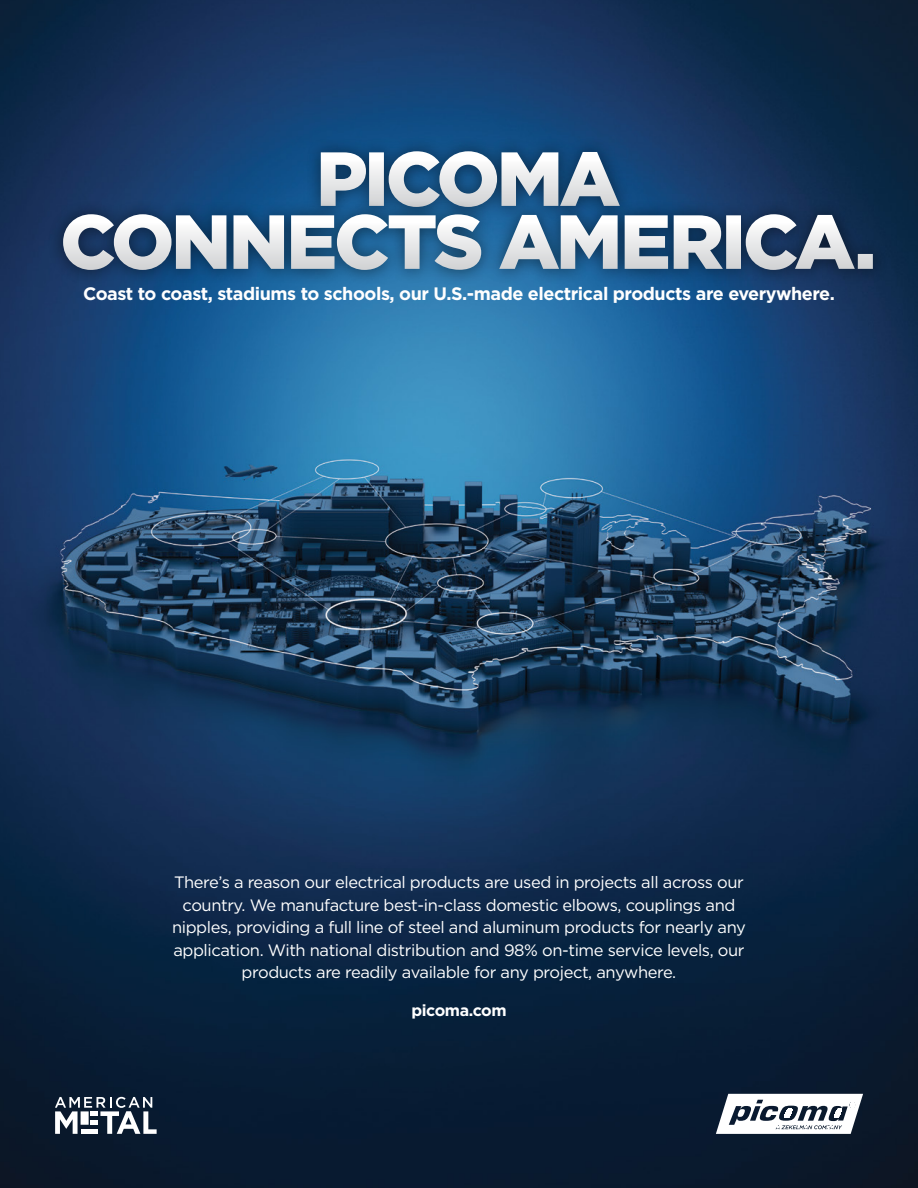
<style>
.page{position:relative;width:918px;height:1188px;background:#fff}
.page>*{position:absolute;margin:0;border:0;box-sizing:border-box;transform-origin:0 0}
.t1{font:900 76.5px/63px "Gotham";letter-spacing:-.045em;color:#fff;text-align:center}
.t2{font:700 18px "Gotham";letter-spacing:-.025em;color:#fff}
.t3{font:16.5px/22.5px "Gotham";letter-spacing:-.025em;color:#fff;text-align:center}
.t4{font:700 16.05px "Gotham";letter-spacing:-.025em;color:#fff}
</style>
<div class="page">
<img style="left:0;top:0;width:918px;height:1188px">
<div style="left:305px;top:136px;width:329px;height:87px;background:#000;opacity:.5"></div>
<div style="left:48px;top:199px;width:841px;height:87px;background:#000;opacity:.5"></div>
<svg style="left:716px;top:1094px;width:147px;height:40px"></svg>
<svg style="left:55px;top:1097px;width:102px;height:37px"></svg>
<h1 class="t1" style="left:60px;top:147px;width:818px">PICOMA<br>CONNECTS AMERICA.</h1>
<p class="t2" style="left:83px;top:281px;width:753px">Coast to coast, stadiums to schools, our U.S.-made electrical products are everywhere.</p>
<p class="t3" style="left:172px;top:871px;width:576px">There’s a reason our electrical products are used in projects all across our country. We manufacture best-in-class domestic elbows, couplings and nipples, providing a full line of steel and aluminum products for nearly any application. With national distribution and 98% on-time service levels, our products are readily available for any project, anywhere.</p>
<p class="t4" style="left:411px;top:1000px;width:97px">picoma.com</p>
</div>
